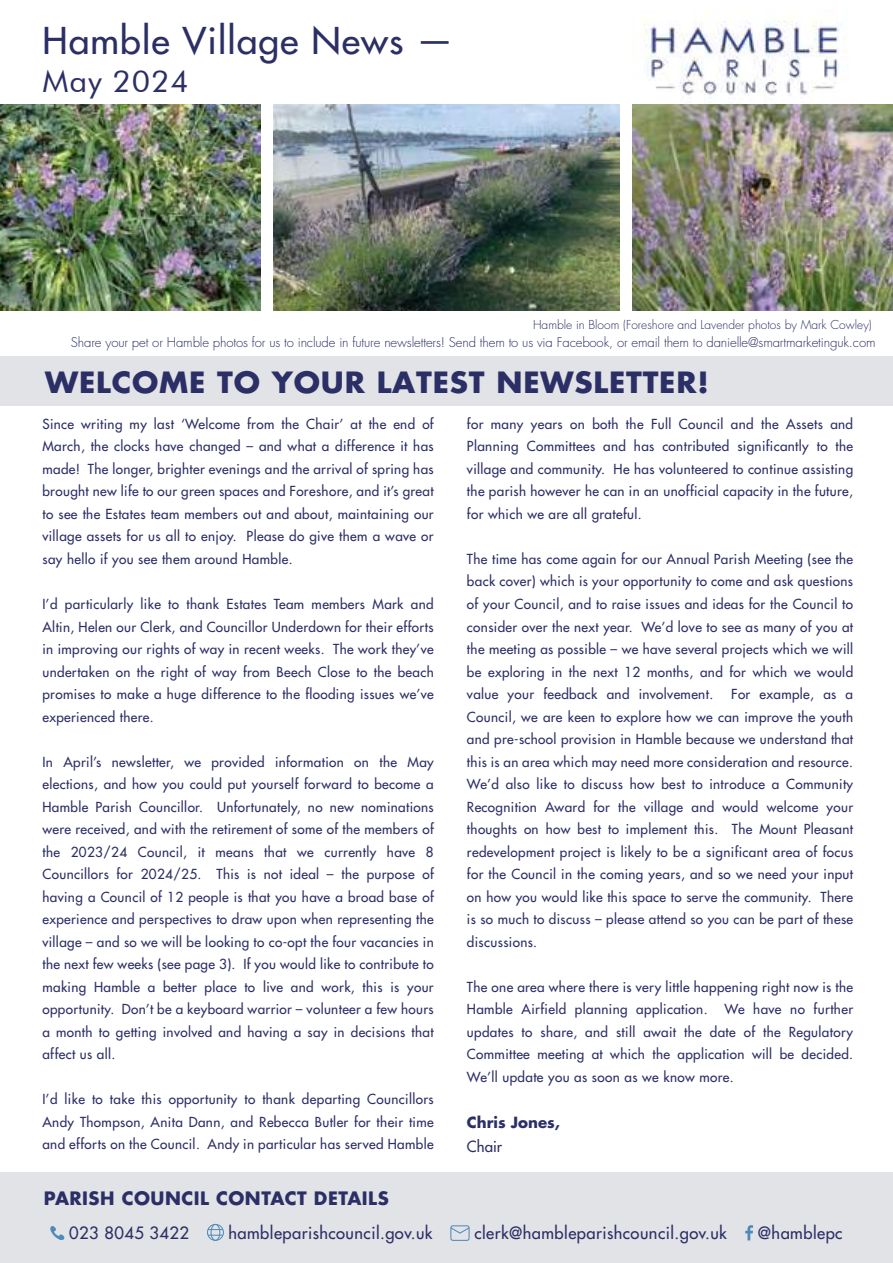
<style>
.page{position:relative;width:893px;height:1263px;background:#fff}
.page>*{position:absolute;margin:0;border:0;box-sizing:border-box;transform-origin:0 0}
.t1{font:36px "Futura";letter-spacing:.025em;color:#2c2f66;scale:1.04 1}
.t2{font:30px "Futura BT";letter-spacing:.025em;color:#2c2f66;scale:1.04 1}
.t3{font:700 28.5px "Futura";letter-spacing:.025em;color:#2c2f66;scale:1.04 1}
.t4{font:700 18px "Futura";letter-spacing:.025em;color:#2c2f66}
.t5{font:16.5px "Futura";letter-spacing:.025em;color:#2c2f66}
.t6{font:700 15px "Futura";color:#2c2f66}
.t7{font:15px "Futura";color:#2c2f66}
.t8{font:13.5px/22.5px "Futura";letter-spacing:.025em;color:#2c2f66;text-align:justify}
.t9{font:300 13.2px "Futura";letter-spacing:-.01em;color:#2c2f66}
.t10{font:300 12px "Futura";color:#2c2f66}
</style>
<div class="page">
<img style="left:633px;top:9px;width:226px;height:96px">
<div style="left:0;top:1172px;width:893px;height:91px;background:#e2e3e7"></div>
<div style="left:0;top:356px;width:893px;height:49px;background:#e2e3e7"></div>
<svg style="left:50px;top:1226px;width:14px;height:14px"></svg>
<div style="left:211px;top:1224px;width:9px;height:17px;border:1px solid #4d8abb;border-radius:50%"></div>
<div style="left:207px;top:1224px;width:17px;height:17px;border:1px solid #4d8abb;border-radius:50%"></div>
<svg style="left:208px;top:1229px;width:15px;height:7px"></svg>
<div style="left:450px;top:1225px;width:20px;height:16px;border:1px solid #4d8abb;border-radius:2px"></div>
<svg style="left:450px;top:1226px;width:20px;height:8px"></svg>
<svg style="left:745px;top:1225px;width:8px;height:15px"></svg>
<img style="left:274px;top:105px;width:345px;height:205px">
<img style="left:633px;top:105px;width:260px;height:205px">
<img style="left:0;top:105px;width:260px;height:205px">
<h1 class="t1" style="left:42px;top:23px;width:397px">Hamble Village News —</h1>
<h2 class="t2" style="left:42px;top:70px;width:142px">May 2024</h2>
<p class="t10" style="left:533px;top:319px;width:340px">Hamble in Bloom (Foreshore and Lavender photos by Mark Cowley)</p>
<p class="t9" style="left:71px;top:336px;width:806px">Share your pet or Hamble photos for us to include in future newsletters! Send them to us via Facebook, or email them to danielle@smartmarketinguk.com</p>
<h3 class="t3" style="left:45px;top:369px;width:639px">WELCOME TO YOUR LATEST NEWSLETTER!</h3>
<p class="t8" style="left:42px;top:414px;width:393px">Since writing my last ‘Welcome from the Chair’ at the end of March, the clocks have changed – and what a difference it has made! The longer, brighter evenings and the arrival of spring has brought new life to our green spaces and Foreshore, and it’s great to see the Estates team members out and about, maintaining our village assets for us all to enjoy. Please do give them a wave or say hello if you see them around Hamble.</p>
<p class="t8" style="left:42px;top:594px;width:393px">I’d particularly like to thank Estates Team members Mark and Altin, Helen our Clerk, and Councillor Underdown for their efforts in improving our rights of way in recent weeks. The work they’ve undertaken on the right of way from Beech Close to the beach promises to make a huge difference to the flooding issues we’ve experienced there.</p>
<p class="t8" style="left:42px;top:751px;width:393px">In April’s newsletter, we provided information on the May elections, and how you could put yourself forward to become a Hamble Parish Councillor. Unfortunately, no new nominations were received, and with the retirement of some of the members of the 2023/24 Council, it means that we currently have 8<br>Councillors for 2024/25. This is not ideal – the purpose of having a Council of 12 people is that you have a broad base of experience and perspectives to draw upon when representing the village – and so we will be looking to co-opt the four vacancies in the next few weeks (see page 3). If you would like to contribute to making Hamble a better place to live and work, this is your opportunity. Don’t be a keyboard warrior – volunteer a few hours a month to getting involved and having a say in decisions that affect us all.</p>
<p class="t8" style="left:42px;top:1089px;width:393px">I’d like to take this opportunity to thank departing Councillors Andy Thompson, Anita Dann, and Rebecca Butler for their time and efforts on the Council. Andy in particular has served Hamble</p>
<p class="t8" style="left:467px;top:414px;width:388px">for many years on both the Full Council and the Assets and Planning Committees and has contributed significantly to the village and community. He has volunteered to continue assisting the parish however he can in an unofficial capacity in the future, for which we are all grateful.</p>
<p class="t8" style="left:467px;top:549px;width:388px">The time has come again for our Annual Parish Meeting (see the back cover) which is your opportunity to come and ask questions of your Council, and to raise issues and ideas for the Council to consider over the next year. We’d love to see as many of you at the meeting as possible – we have several projects which we will be exploring in the next 12 months, and for which we would value your feedback and involvement.</p>
<p class="t8" style="left:467px;top:684px;width:388px;text-indent:264px">For example, as a Council, we are keen to explore how we can improve the youth and pre-school provision in Hamble because we understand that this is an area which may need more consideration and resource.<br>We’d also like to discuss how best to introduce a Community Recognition Award for the village and would welcome your thoughts on how best to implement this. The Mount Pleasant redevelopment project is likely to be a significant area of focus for the Council in the coming years, and so we need your input on how you would like this space to serve the community. There is so much to discuss – please attend so you can be part of these discussions.</p>
<p class="t8" style="left:467px;top:976px;width:388px">The one area where there is very little happening right now is the<br>Hamble Airfield planning application.</p>
<p class="t8" style="left:467px;top:999px;width:388px;text-indent:258px">We have no further updates to share, and still await the date of the Regulatory Committee meeting at which the application will be decided.<br>We’ll update you as soon as we know more.</p>
<p class="t6" style="left:467px;top:1115px;width:95px">Chris Jones,</p>
<p class="t7" style="left:467px;top:1139px;width:37px">Chair</p>
<h3 class="t4" style="left:44px;top:1190px;width:346px">PARISH COUNCIL CONTACT DETAILS</h3>
<p class="t5" style="left:69px;top:1225px;width:121px">023 8045 3422</p>
<p class="t5" style="left:228px;top:1225px;width:206px">hambleparishcouncil.gov.uk</p>
<p class="t5" style="left:474px;top:1225px;width:254px">clerk@hambleparishcouncil.gov.uk</p>
<p class="t5" style="left:758px;top:1225px;width:86px">@hamblepc</p>
</div>
